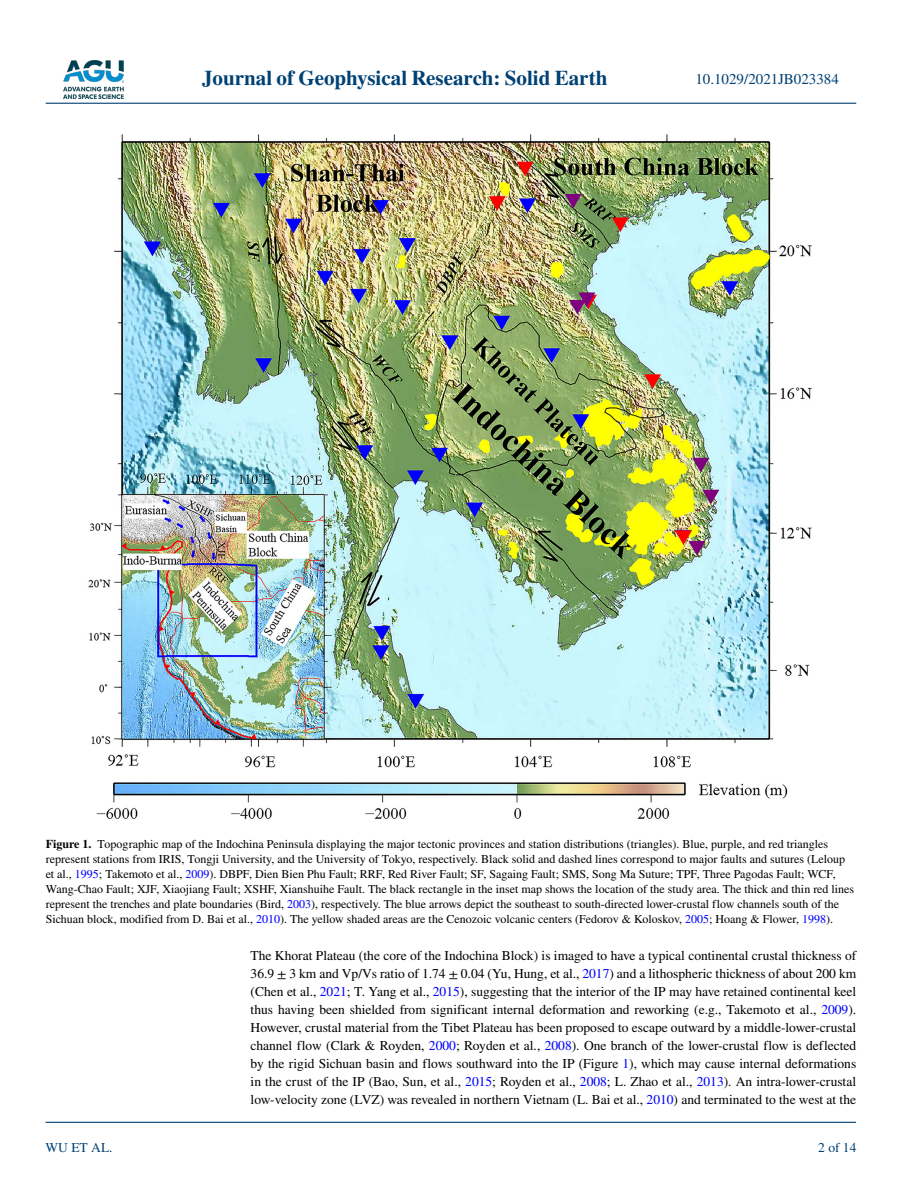
<style>
.page{position:relative;width:902px;height:1183px;background:#fff}
.page>*{position:absolute;margin:0;border:0;box-sizing:border-box;transform-origin:0 0}
.t1{font:700 21px "STIX";color:#004174}
.t2{font:15px "STIX";color:#004174}
.t3{font:13.5px/18px "STIX";color:#000;text-align:justify}
.t4{font:13.5px "STIX";color:#004174}
.t5{font:12px/15px "STIX";color:#000}
.s1{font-weight:700}
.s2{color:#00f}
</style>
<div class="page">
<img style="left:63px;top:60px;width:60px;height:39px">
<hr style="left:46px;top:103px;width:810px;height:1px;background:#004174">
<hr style="left:45px;top:1121px;width:810px;height:1px;background:#004174">
<img style="left:88px;top:134px;width:724px;height:685px">
<h1 class="t1" style="left:202px;top:66px;width:407px">Journal of Geophysical Research: Solid Earth</h1>
<p class="t2" style="left:695px;top:69px;width:145px">10.1029/2021JB023384</p>
<p class="t5" style="left:46px;top:837px;width:810px"><span class="s1">Figure 1.</span> Topographic map of the Indochina Peninsula displaying the major tectonic provinces and station distributions (triangles). Blue, purple, and red triangles represent stations from IRIS, Tongji University, and the University of Tokyo, respectively. Black solid and dashed lines correspond to major faults and sutures (Leloup et al., <span class="s2">1995</span>; Takemoto et al., <span class="s2">2009</span>). DBPF, Dien Bien Phu Fault; RRF, Red River Fault; SF, Sagaing Fault; SMS, Song Ma Suture; TPF, Three Pagodas Fault; WCF, Wang-Chao Fault; XJF, Xiaojiang Fault; XSHF, Xianshuihe Fault. The black rectangle in the inset map shows the location of the study area. The thick and thin red lines represent the trenches and plate boundaries (Bird, <span class="s2">2003</span>), respectively. The blue arrows depict the southeast to south-directed lower-crustal flow channels south of the Sichuan block, modified from D. Bai et al., <span class="s2">2010</span>). The yellow shaded areas are the Cenozoic volcanic centers (Fedorov &amp; Koloskov, <span class="s2">2005</span>; Hoang &amp; Flower, <span class="s2">1998</span>).</p>
<p class="t4" style="left:45px;top:1138px;width:69px">WU ET AL.</p>
<p class="t3" style="left:250px;top:947px;width:607px">The Khorat Plateau (the core of the Indochina Block) is imaged to have a typical continental crustal thickness of 36.9 ± 3 km and Vp/Vs ratio of 1.74 ± 0.04 (Yu, Hung, et al., <span class="s2">2017</span>) and a lithospheric thickness of about 200 km (Chen et al., <span class="s2">2021</span>; T. Yang et al., <span class="s2">2015</span>), suggesting that the interior of the IP may have retained continental keel thus having been shielded from significant internal deformation and reworking (e.g., Takemoto et al., <span class="s2">2009</span>).<br>However, crustal material from the Tibet Plateau has been proposed to escape outward by a middle-lower-crustal channel flow (Clark &amp; Royden, <span class="s2">2000</span>; Royden et al., <span class="s2">2008</span>). One branch of the lower-crustal flow is deflected by the rigid Sichuan basin and flows southward into the IP (Figure <span class="s2">1</span>), which may cause internal deformations in the crust of the IP (Bao, Sun, et al., <span class="s2">2015</span>; Royden et al., <span class="s2">2008</span>; L. Zhao et al., <span class="s2">2013</span>). An intra-lower-crustal low-velocity zone (LVZ) was revealed in northern Vietnam (L. Bai et al., <span class="s2">2010</span>) and terminated to the west at the</p>
<p class="t4" style="left:818px;top:1138px;width:40px">2 of 14</p>
</div>
